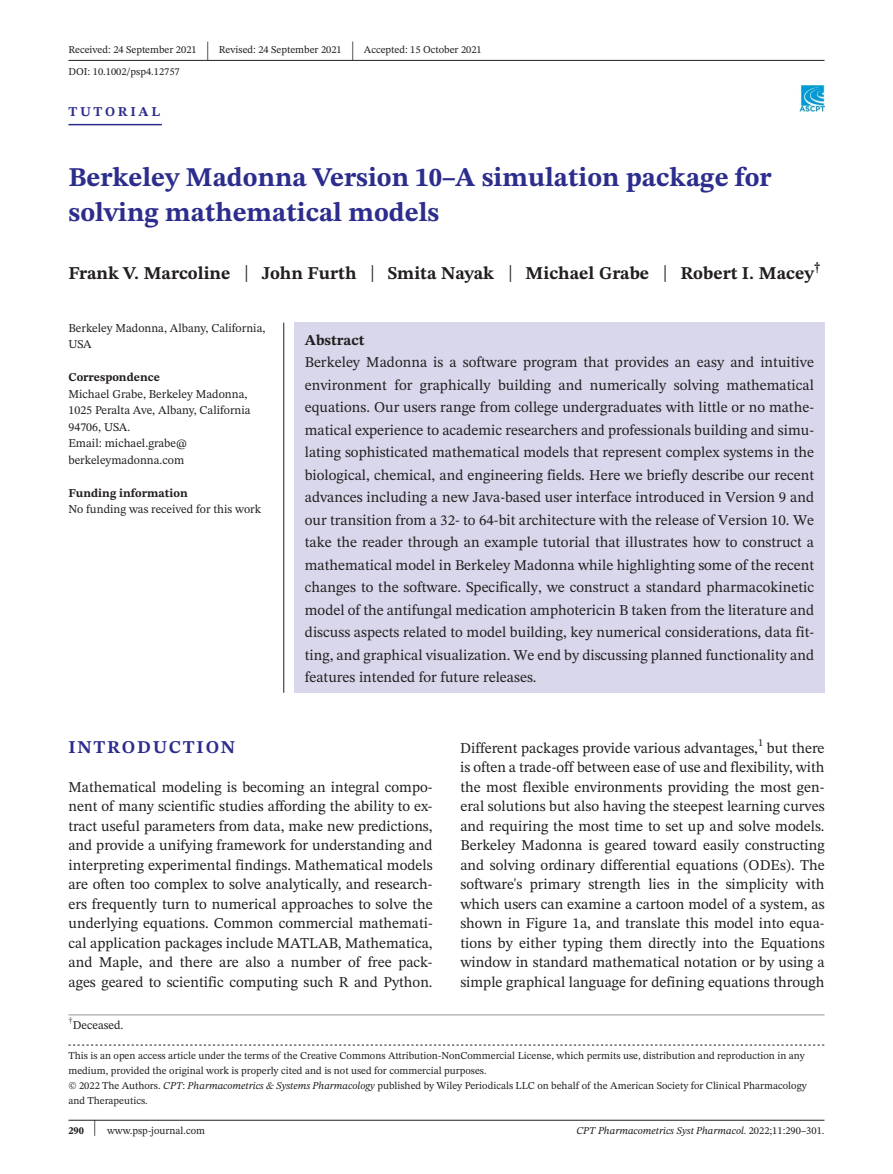
<style>
.page{position:relative;width:893px;height:1174px;background:#fff}
.page>*{position:absolute;margin:0;border:0;box-sizing:border-box;transform-origin:0 0}
.t1{font:700 27px/34.5px "STIX Two Text";color:#2c2d8c}
.t2{font:25.65px "STIX Two Text";color:#231f20;scale:.49 1}
.t3{font:700 18px "STIX Two Text";color:#231f20}
.t4{font:700 18px "STIX Two Text";letter-spacing:.1em;color:#2c2d8c}
.t5{font:15px/19.5px "STIX Two Text";color:#231f20;text-align:justify}
.t6{font:700 15px "STIX Two Text";color:#231f20}
.t7{font:700 13.5px "STIX Two Text";letter-spacing:.2em;color:#2c2d8c}
.t8{font:12px/16.5px "STIX Two Text";color:#231f20}
.t9{font:700 12px "STIX Two Text";color:#231f20}
.t10{font:10.5px/15px "STIX Two Text";color:#231f20}
.t11{font:italic 10.5px "STIX Two Text";color:#231f20}
.s1{font-weight:400;font-size:23.4px}
.s2{font-style:italic}
.s3{font-weight:700}
.s4{font-size:22.2px}
.s5{font-style:normal}
</style>
<div class="page">
<hr style="left:68px;top:1119px;width:756px;height:1px;background:#231f20">
<img style="left:799px;top:85px;width:25px;height:26px">
<hr style="left:68px;top:60px;width:756px;height:1px;background:#231f20">
<hr style="left:68px;top:124px;width:94px;height:1px;background:#2c2d8c">
<svg style="left:68px;top:1044px;width:756px;height:1px"></svg>
<hr style="left:68px;top:1014px;width:756px;height:1px;background:#939598">
<div style="left:294px;top:323px;width:530px;height:370px;background:#d9d7eb"></div>
<hr style="left:283px;top:323px;width:1px;height:370px;background:#231f20">
<p class="t10" style="left:68px;top:42px;width:130px">Received: 24 September 2021</p>
<h2 class="t2" style="left:206px;top:32px;width:8px">|</h2>
<p class="t10" style="left:219px;top:42px;width:124px">Revised: 24 September 2021</p>
<h2 class="t2" style="left:351px;top:32px;width:8px">|</h2>
<p class="t10" style="left:364px;top:42px;width:119px">Accepted: 15 October 2021</p>
<p class="t10" style="left:68px;top:64px;width:113px">DOI: 10.1002/psp4.12757</p>
<p class="t7" style="left:68px;top:101px;width:93px">TUTORIAL</p>
<h1 class="t1" style="left:68px;top:161px;width:705px">Berkeley Madonna Version 10–A simulation package for solving mathematical models</h1>
<p class="t3" style="left:68px;top:260px;width:754px">Frank V. Marcoline <span class="s1">|</span> John Furth <span class="s1">|</span> Smita Nayak <span class="s1">|</span> Michael Grabe <span class="s1">|</span> Robert I. Macey<sup>†</sup></p>
<p class="t8" style="left:68px;top:319px;width:199px">Berkeley Madonna, Albany, California,<br>USA</p>
<p class="t9" style="left:68px;top:369px;width:93px">Correspondence</p>
<p class="t8" style="left:68px;top:385px;width:184px">Michael Grabe, Berkeley Madonna,<br>1025 Peralta Ave, Albany, California<br>94706, USA.<br>Email: michael.grabe@ berkeleymadonna.com</p>
<p class="t9" style="left:68px;top:484px;width:121px">Funding information</p>
<p class="t8" style="left:68px;top:501px;width:194px">No funding was received for this work</p>
<p class="t6" style="left:305px;top:329px;width:61px">Abstract</p>
<p class="t5" style="left:305px;top:351px;width:511px;line-height:22.5px">Berkeley Madonna is a software program that provides an easy and intuitive environment for graphically building and numerically solving mathematical equations. Our users range from college undergraduates with little or no mathe&shy;matical experience to academic researchers and professionals building and simu&shy;lating sophisticated mathematical models that represent complex systems in the biological, chemical, and engineering fields. Here we briefly describe our recent advances including a new Java-based user interface introduced in Version 9 and our transition from a 32- to 64-bit architecture with the release of Version 10. We take the reader through an example tutorial that illustrates how to construct a mathematical model in Berkeley Madonna while highlighting some of the recent changes to the software. Specifically, we construct a standard pharmacokinetic model of the antifungal medication amphotericin B taken from the literature and discuss aspects related to model building, key numerical considerations, data fit&shy;ting, and graphical visualization. We end by discussing planned functionality and features intended for future releases.</p>
<p class="t4" style="left:68px;top:734px;width:168px">INTRODUCTION</p>
<p class="t5" style="left:68px;top:777px;width:366px">Mathematical modeling is becoming an integral compo&shy;nent of many scientific studies affording the ability to ex&shy;tract useful parameters from data, make new predictions, and provide a unifying framework for understanding and interpreting experimental findings. Mathematical models are often too complex to solve analytically, and research&shy;ers frequently turn to numerical approaches to solve the underlying equations. Common commercial mathemati&shy;cal application packages include MATLAB, Mathematica, and Maple, and there are also a number of free pack&shy;ages geared to scientific computing such R and Python.</p>
<p class="t8" style="left:68px;top:1016px;width:57px"><sup>†</sup>Deceased.</p>
<p class="t5" style="left:460px;top:738px;width:299px">Different packages provide various advantages,</p>
<p class="t10" style="left:758px;top:735px;width:7px">1</p>
<p class="t5" style="left:460px;top:738px;width:366px;text-indent:307px">but there is often a trade-off between ease of use and flexibility, with the most flexible environments providing the most gen&shy;eral solutions but also having the steepest learning curves and requiring the most time to set up and solve models.<br>Berkeley Madonna is geared toward easily constructing and solving ordinary differential equations (ODEs). The software's primary strength lies in the simplicity with which users can examine a cartoon model of a system, as shown in Figure 1a, and translate this model into equa&shy;tions by either typing them directly into the Equations window in standard mathematical notation or by using a simple graphical language for defining equations through</p>
<p class="t10" style="left:68px;top:1048px;width:740px">This is an open access article under the terms of the Creative Commons Attribution-NonCommercial License, which permits use, distribution and reproduction in any medium, provided the original work is properly cited and is not used for commercial purposes.<br>© 2022 The Authors. <span class="s2">CPT</span>: <span class="s2">Pharmacometrics &amp; Systems Pharmacology</span> published by Wiley Periodicals LLC on behalf of the American Society for Clinical Pharmacology and Therapeutics.</p>
<p class="t10" style="left:68px;top:1123px;width:138px"><span class="s3">290</span> <span class="s4">|</span> www.psp-journal.com</p>
<p class="t11" style="left:576px;top:1123px;width:250px">CPT Pharmacometrics Syst Pharmacol. <span class="s5">2022;11:290–301.</span></p>
</div>
